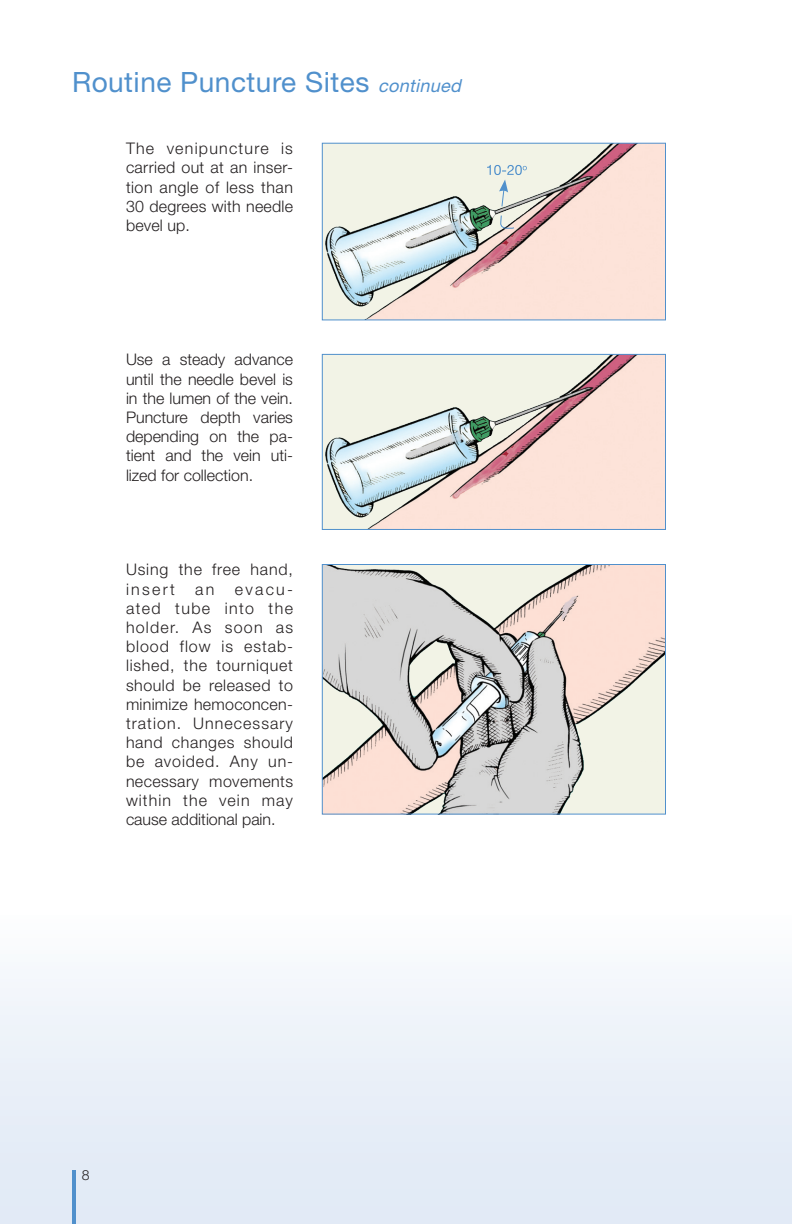
<style>
.page{position:relative;width:792px;height:1224px;background:#fff}
.page>*{position:absolute;margin:0;border:0;box-sizing:border-box;transform-origin:0 0}
.t1{font:28px "Helvetica Neue LT Std";letter-spacing:.02em;color:#5090cc}
.t2{font:300 16px/19.2px "Helvetica Neue LT Std";letter-spacing:.015em;color:#231f20;text-align:justify}
.t3{font:300 16px/19.2px "Helvetica Neue LT Std";letter-spacing:.05em;color:#231f20}
.t4{font:300 14px "Helvetica Neue LT Std";color:#231f20}
.s1{font-style:italic;font-size:18px}
</style>
<div class="page">
<div style="left:0;top:910px;width:792px;height:314px;background:linear-gradient(to bottom,#fbfcfd,#dee7f5)"></div>
<hr style="left:72px;top:1170px;width:4px;height:54px;background:#5090cc">
<img style="left:324px;top:145px;width:340px;height:173px">
<div style="left:322px;top:143px;width:344px;height:177px;border:1px solid #5090cc"></div>
<svg style="left:500px;top:215px;width:15px;height:16px"></svg>
<svg style="left:487px;top:165px;width:40px;height:43px;background:#dbe2de"></svg>
<img style="left:324px;top:356px;width:340px;height:172px">
<div style="left:322px;top:354px;width:344px;height:176px;border:1px solid #5090cc"></div>
<img style="left:324px;top:566px;width:340px;height:247px">
<div style="left:322px;top:564px;width:344px;height:251px;border:1px solid #5090cc"></div>
<p class="t1" style="left:72px;top:65px;width:395px">Routine Puncture Sites <span class="s1">continued</span></p>
<p class="t2" style="left:126px;top:139px;width:169px">The venipuncture is carried out at an inser&shy;tion angle of less than 30 degrees with needle bevel up.</p>
<p class="t2" style="left:126px;top:350px;width:169px">Use a steady advance until the needle bevel is in the lumen of the vein.<br>Puncture depth varies depending on the pa&shy;tient and the vein uti&shy;lized for collection.</p>
<p class="t3" style="left:126px;top:560px;width:168px">Using the free hand, insert</p>
<p class="t2" style="left:126px;top:579px;width:169px;text-indent:109px">evacu&shy;ated tube into the holder. As soon as blood flow is estab&shy;lished, the tourniquet should be released to minimize hemoconcen&shy;tration. Unnecessary hand changes should be avoided. Any un&shy;necessary movements within the vein may cause additional pain.</p>
<p class="t2" style="left:195px;top:579px;width:21px">an</p>
<p class="t4" style="left:82px;top:1166px;width:9px">8</p>
</div>
